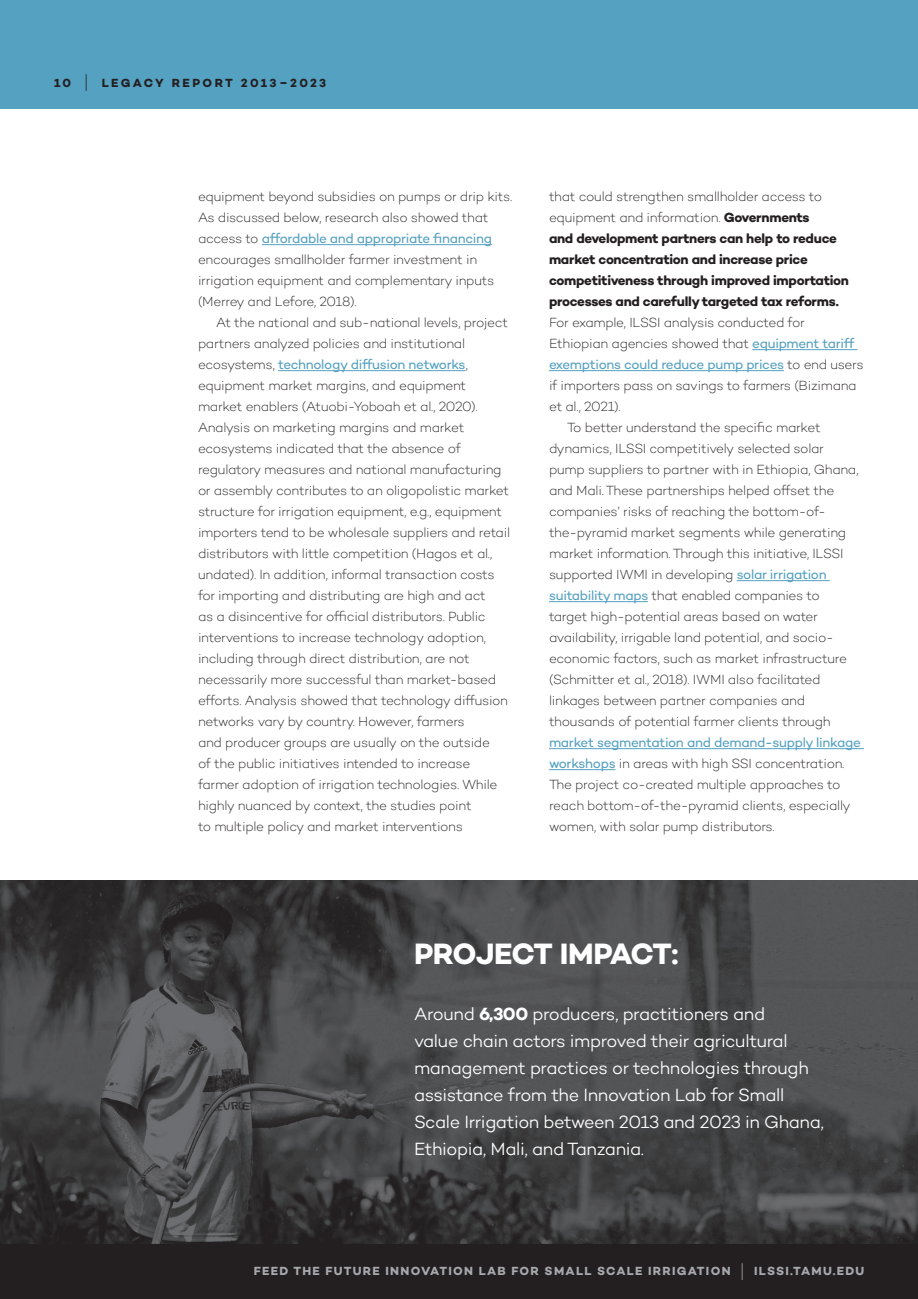
<style>
.page{position:relative;width:918px;height:1299px;background:#fff}
.page>*{position:absolute;margin:0;border:0;box-sizing:border-box;transform-origin:0 0}
.t1{font:700 30px "Campton";letter-spacing:-.035em;color:#fff}
.t2{font:300 18px/27px "Campton";letter-spacing:-.025em;color:#fff}
.t3{font:200 13.5px/21px "Campton";letter-spacing:-.025em;color:#231f20}
.t4{font:700 13.5px/21px "Campton";letter-spacing:-.025em;color:#231f20}
.t5{font:13.5px "Campton";letter-spacing:-.025em;color:#55a1c1}
.t6{font:700 12px "Campton";letter-spacing:.11em;color:#a8a9ad}
.t7{font:700 12px "Campton";letter-spacing:.195em;color:#231f20}
.s1{font-weight:300;font-size:21.6px}
.s2{font-weight:400;color:#55a1c1}
.s3{font-weight:200}
.s4{font-weight:200;color:#231f20}
.s5{font-weight:700}
</style>
<div class="page">
<div style="left:0;top:1244px;width:918px;height:55px;background:#231f20"></div>
<div style="left:0;top:0;width:918px;height:110px;background:#55a1c1"></div>
<img style="left:0;top:880px;width:918px;height:364px">
<hr style="left:262px;top:244px;width:230px;height:1px;background:#55a1c1">
<hr style="left:278px;top:370px;width:187px;height:1px;background:#55a1c1">
<hr style="left:752px;top:349px;width:105px;height:1px;background:#55a1c1">
<hr style="left:549px;top:370px;width:235px;height:1px;background:#55a1c1">
<hr style="left:737px;top:580px;width:93px;height:1px;background:#55a1c1">
<hr style="left:549px;top:601px;width:99px;height:1px;background:#55a1c1">
<hr style="left:549px;top:748px;width:315px;height:1px;background:#55a1c1">
<hr style="left:549px;top:769px;width:66px;height:1px;background:#55a1c1">
<p class="t7" style="left:54px;top:76px;width:274px">10 <span class="s1">|</span> LEGACY REPORT 2013–2023</p>
<p class="t3" style="left:198px;top:186px;width:316px">equipment beyond subsidies on pumps or drip kits.<br>As discussed below, research also showed that access to <span class="s2">affordable and appropriate financing </span>encourages smallholder farmer investment in irrigation equipment and complementary inputs (Merrey and Lefore, 2018).</p>
<p class="t3" style="left:198px;top:312px;width:314px;text-indent:18px">At the national and sub-national levels, project partners analyzed policies and institutional ecosystems, <span class="s2">technology diffusion networks</span>, equipment market margins, and equipment market enablers (Atuobi-Yoboah et al., 2020).<br>Analysis on marketing margins and market ecosystems indicated that the absence of regulatory measures and national manufacturing or assembly contributes to an oligopolistic market structure for irrigation equipment, e.g., equipment importers tend to be wholesale suppliers and retail distributors with little competition (Hagos et al., undated). In addition, informal transaction costs for importing and distributing are high and act<br>as a disincentive for official distributors. Public interventions to increase technology adoption, including through direct distribution, are not necessarily more successful than market-based efforts. Analysis showed that technology diffusion networks vary by country. However, farmers<br>and producer groups are usually on the outside<br>of the public initiatives intended to increase farmer adoption of irrigation technologies. While highly nuanced by context, the studies point<br>to multiple policy and market interventions</p>
<p class="t4" style="left:549px;top:186px;width:302px"><span class="s3">that could strengthen smallholder access to equipment and information.</span> Governments<br>and development partners can help to reduce market concentration and increase price competitiveness through improved importation processes and carefully targeted tax reforms.</p>
<p class="t3" style="left:549px;top:312px;width:257px">For example, ILSSI analysis conducted for</p>
<p class="t3" style="left:549px;top:333px;width:307px">Ethiopian agencies showed that <span class="s2">equipment tariff</span></p>
<p class="t5" style="left:549px;top:356px;width:316px">exemptions could reduce pump prices <span class="s4">to end users</span></p>
<p class="t3" style="left:549px;top:375px;width:309px">if importers pass on savings to farmers (Bizimana</p>
<p class="t3" style="left:549px;top:396px;width:73px">et al., 2021).</p>
<p class="t3" style="left:567px;top:417px;width:255px">To better understand the specific market</p>
<p class="t3" style="left:549px;top:438px;width:276px">dynamics, ILSSI competitively selected solar</p>
<p class="t3" style="left:549px;top:459px;width:311px">pump suppliers to partner with in Ethiopia, Ghana,</p>
<p class="t3" style="left:549px;top:480px;width:287px">and Mali. These partnerships helped offset the</p>
<p class="t3" style="left:549px;top:501px;width:278px">companies’ risks of reaching the bottom-of-</p>
<p class="t3" style="left:549px;top:522px;width:299px">the-pyramid market segments while generating</p>
<p class="t3" style="left:549px;top:543px;width:296px">market information. Through this initiative, ILSSI</p>
<p class="t3" style="left:549px;top:564px;width:279px">supported IWMI in developing <span class="s2">solar irrigation</span></p>
<p class="t3" style="left:549px;top:585px;width:272px"><span class="s2">suitability maps</span> that enabled companies to</p>
<p class="t3" style="left:549px;top:606px;width:270px">target high-potential areas based on water</p>
<p class="t3" style="left:549px;top:627px;width:286px">availability, irrigable land potential, and socio-</p>
<p class="t3" style="left:549px;top:648px;width:300px">economic factors, such as market infrastructure</p>
<p class="t3" style="left:549px;top:669px;width:273px">(Schmitter et al., 2018). IWMI also facilitated</p>
<p class="t3" style="left:549px;top:690px;width:258px">linkages between partner companies and</p>
<p class="t3" style="left:549px;top:711px;width:283px">thousands of potential farmer clients through</p>
<p class="t3" style="left:549px;top:732px;width:313px"><span class="s2">market segmentation and demand-supply linkage workshops</span> in areas with high SSI concentration.<br>The project co-created multiple approaches to reach bottom-of-the-pyramid clients, especially women, with solar pump distributors.</p>
<h1 class="t1" style="left:414px;top:935px;width:266px">PROJECT IMPACT:</h1>
<p class="t2" style="left:414px;top:1000px;width:412px">Around <span class="s5">6,300</span> producers, practitioners and<br>value chain actors improved their agricultural management practices or technologies through assistance from the Innovation Lab for Small Scale Irrigation between 2013 and 2023 in Ghana, Ethiopia, Mali, and Tanzania.</p>
<p class="t6" style="left:254px;top:1264px;width:612px">FEED THE FUTURE INNOVATION LAB FOR SMALL SCALE IRRIGATION <span class="s1">|</span> ILSSI.TAMU.EDU</p>
</div>
